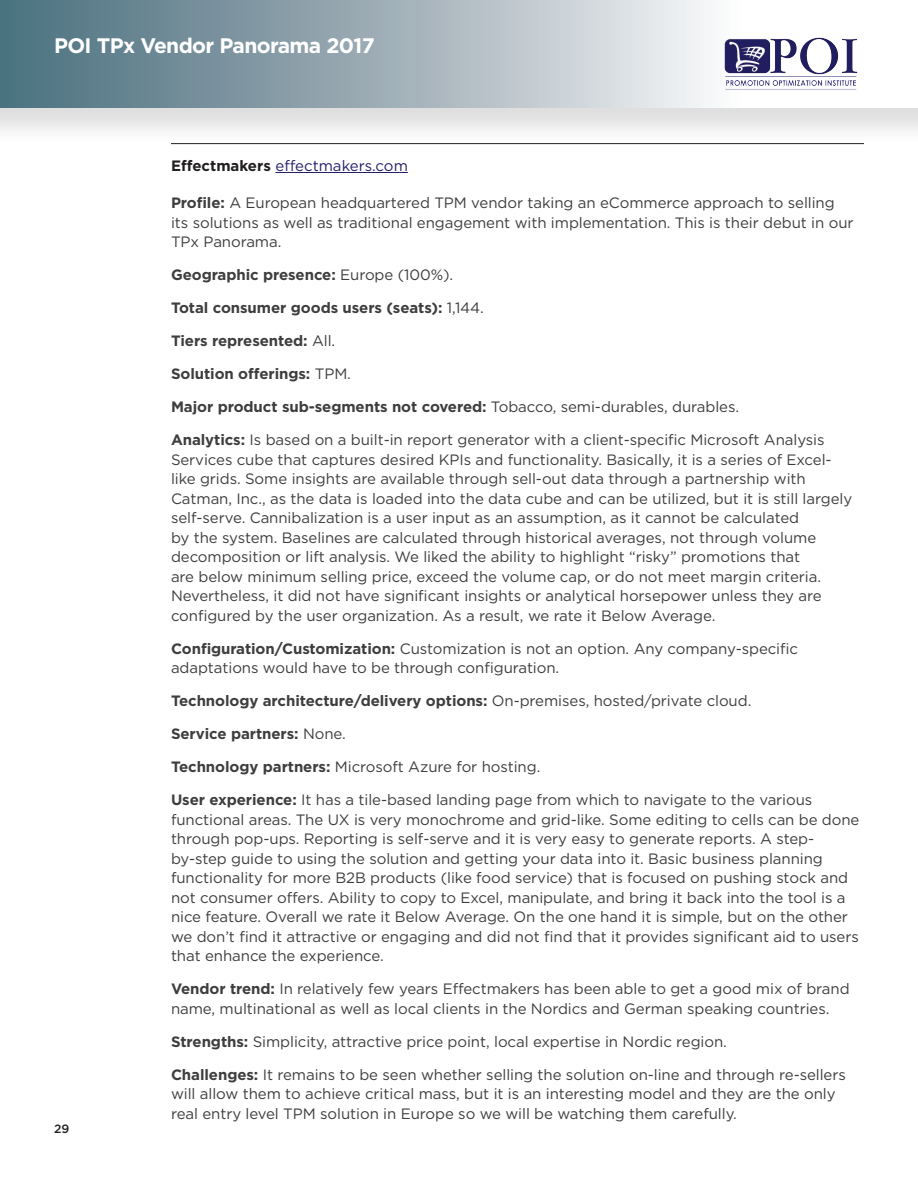
<style>
.page{position:relative;width:918px;height:1188px;background:#fff}
.page>*{position:absolute;margin:0;border:0;box-sizing:border-box;transform-origin:0 0}
.t1{font:700 21px "Gotham";letter-spacing:-.03em;color:#fff}
.Body_Text{font:15px/19.5px "Gotham";letter-spacing:-.005em;color:#3e3e3f}
.Body_Text-2{font:700 15px "Gotham";letter-spacing:-.005em;color:#3e3e3f}
.Vendors{font:15px "Gotham";color:#25206c}
.t2{font:500 12px "Gotham";color:#231f20}
.s1{font-weight:700;color:#231f20}
.s2{font-weight:700}
.s3{font-weight:400}
</style>
<div class="page">
<div style="left:0;top:0;width:918px;height:146px;background:#231f20;opacity:.15"></div>
<div style="left:0;top:0;width:918px;height:108px;background:linear-gradient(to right,#4b6d7c,#fff)"></div>
<img style="left:720px;top:36px;width:144px;height:56px">
<hr style="left:171px;top:143px;width:693px;height:1px;background:#231f20">
<hr style="left:275px;top:172px;width:133px;height:1px;background:#25206c">
<h1 class="t1" style="left:54px;top:31px;width:322px">POI TPx Vendor Panorama 2017</h1>
<p class="t2" style="left:54px;top:1121px;width:17px">29</p>
<p class="Vendors" style="left:171px;top:156px;width:238px"><span class="s1">Effectmakers</span> effectmakers.com</p>
<p class="Body_Text" style="left:171px;top:193px;width:684px"><span class="s2">Profile:</span> A European headquartered TPM vendor taking an eCommerce approach to selling its solutions as well as traditional engagement with implementation. This is their debut in our<br>TPx Panorama.</p>
<p class="Body_Text-2" style="left:171px;top:265px;width:284px">Geographic presence: <span class="s3">Europe (100%).</span></p>
<p class="Body_Text-2" style="left:171px;top:298px;width:314px">Total consumer goods users (seats): <span class="s3">1,144.</span></p>
<p class="Body_Text-2" style="left:171px;top:331px;width:166px">Tiers represented: <span class="s3">All.</span></p>
<p class="Body_Text-2" style="left:171px;top:364px;width:181px">Solution offerings: <span class="s3">TPM.</span></p>
<p class="Body_Text-2" style="left:171px;top:397px;width:570px">Major product sub-segments not covered: <span class="s3">Tobacco, semi-durables, durables.</span></p>
<p class="Body_Text" style="left:171px;top:430px;width:683px"><span class="s2">Analytics:</span> Is based on a built-in report generator with a client-specific Microsoft Analysis Services cube that captures desired KPIs and functionality. Basically, it is a series of Excel&shy;like grids. Some insights are available through sell-out data through a partnership with Catman, Inc., as the data is loaded into the data cube and can be utilized, but it is still largely self-serve. Cannibalization is a user input as an assumption, as it cannot be calculated<br>by the system. Baselines are calculated through historical averages, not through volume decomposition or lift analysis. We liked the ability to highlight “risky” promotions that<br>are below minimum selling price, exceed the volume cap, or do not meet margin criteria.<br>Nevertheless, it did not have significant insights or analytical horsepower unless they are configured by the user organization. As a result, we rate it Below Average.</p>
<p class="Body_Text" style="left:171px;top:639px;width:629px"><span class="s2">Configuration/Customization:</span> Customization is not an option. Any company-specific adaptations would have to be through configuration.</p>
<p class="Body_Text-2" style="left:171px;top:691px;width:582px">Technology architecture/delivery options: <span class="s3">On-premises, hosted/private cloud.</span></p>
<p class="Body_Text-2" style="left:171px;top:724px;width:176px">Service partners: <span class="s3">None.</span></p>
<p class="Body_Text" style="left:171px;top:757px;width:371px"><span class="s2">Technology partners:</span> Microsoft Azure for hosting.</p>
<p class="Body_Text" style="left:171px;top:790px;width:690px"><span class="s2">User experience:</span> It has a tile-based landing page from which to navigate to the various functional areas. The UX is very monochrome and grid-like. Some editing to cells can be done through pop-ups. Reporting is self-serve and it is very easy to generate reports. A step&shy;by-step guide to using the solution and getting your data into it. Basic business planning functionality for more B2B products (like food service) that is focused on pushing stock and not consumer offers. Ability to copy to Excel, manipulate, and bring it back into the tool is a nice feature. Overall we rate it Below Average. On the one hand it is simple, but on the other we don’t find it attractive or engaging and did not find that it provides significant aid to users that enhance the experience.</p>
<p class="Body_Text" style="left:171px;top:979px;width:680px"><span class="s2">Vendor trend:</span> In relatively few years Effectmakers has been able to get a good mix of brand name, multinational as well as local clients in the Nordics and German speaking countries.</p>
<p class="Body_Text" style="left:171px;top:1032px;width:557px"><span class="s2">Strengths:</span> Simplicity, attractive price point, local expertise in Nordic region.</p>
<p class="Body_Text" style="left:171px;top:1065px;width:676px"><span class="s2">Challenges:</span> It remains to be seen whether selling the solution on-line and through re-sellers will allow them to achieve critical mass, but it is an interesting model and they are the only real entry level TPM solution in Europe so we will be watching them carefully.</p>
</div>
